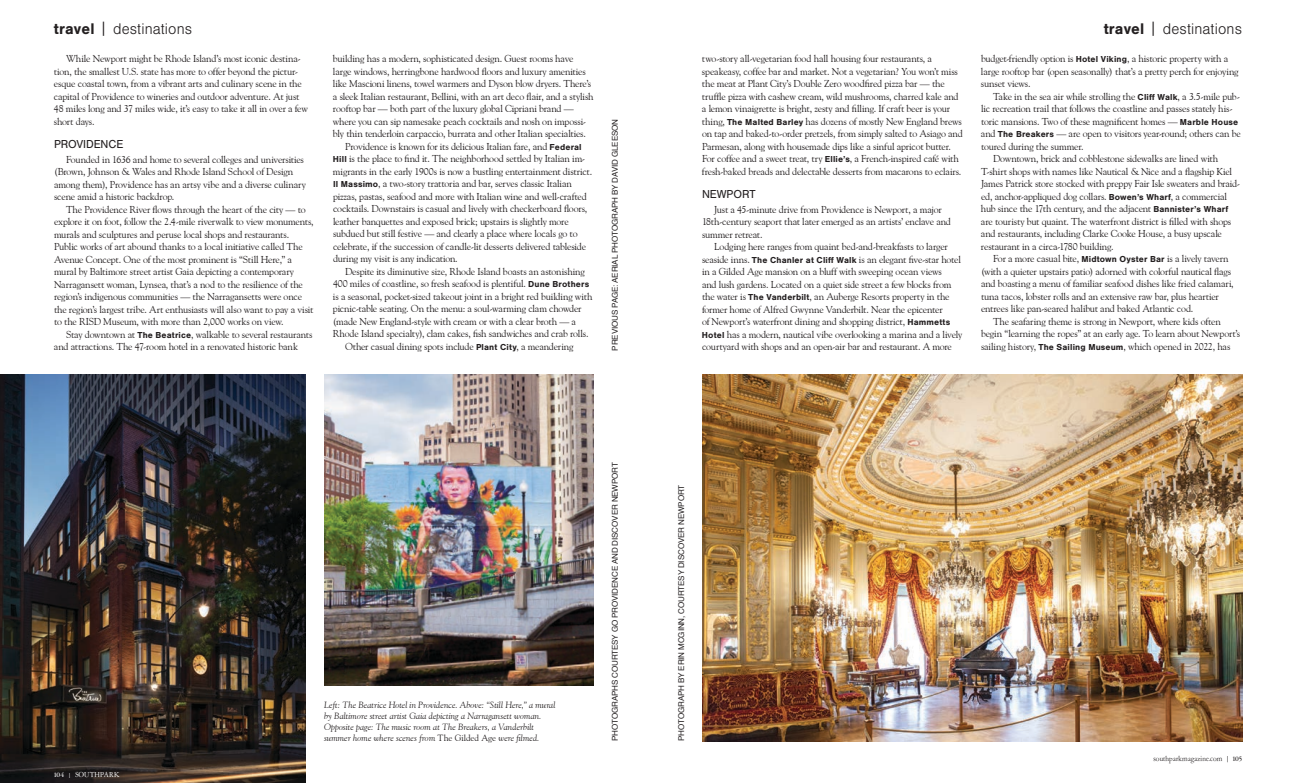
<style>
.page{position:relative;width:1296px;height:783px;background:#fff}
.page>*{position:absolute;margin:0;border:0;box-sizing:border-box;transform-origin:0 0}
.t1{font:300 16px "Sans Pro";letter-spacing:.01em;color:#231f20}
.t2{font:12px "Sans Pro";letter-spacing:-.01em;color:#231f20}
.t3{font:10px/12.5px "Goudy Old Style BT";letter-spacing:-.02em;color:#231f20}
.t4{font:italic 9px/11px "Goudy Old Style BT";letter-spacing:.005em;color:#231f20}
.t5{font:8px "Helvetica";letter-spacing:-.01em;color:#231f20}
.t6{font:7.5px "Amsterdamer Garamont Pro";letter-spacing:.02em;color:#231f20}
.t7{font:7.5px "Amsterdamer Garamont Pro";letter-spacing:.025em;color:#fff}
.s1{font-weight:700}
.s2{font-size:17px}
.s3{font-family:"Sans Pro";font-weight:700;font-size:9px}
.s4{font-size:6px}
.s5{font-style:normal}
</style>
<div class="page">
<img style="left:0;top:375px;width:306px;height:408px">
<div style="left:48px;top:766px;width:77px;height:17px;background:#231f20;opacity:.5"></div>
<img style="left:324px;top:375px;width:270px;height:310px">
<img style="left:702px;top:375px;width:540px;height:366px">
<h1 class="t1" style="left:54px;top:21px;width:140px"><span class="s1">travel</span> <span class="s2">|</span> destinations</h1>
<h1 class="t1" style="left:1104px;top:21px;width:140px"><span class="s1">travel</span> <span class="s2">|</span> destinations</h1>
<p class="t3" style="left:54px;top:52px;width:255px;text-indent:12px">While Newport might be Rhode Island’s most iconic destina&shy;tion, the smallest U.S. state has more to offer beyond the pictur&shy;esque coastal town, from a vibrant arts and culinary scene in the capital of Providence to wineries and outdoor adventure. At just 48 miles long and 37 miles wide, it’s easy to take it all in over a few short days.</p>
<p class="t2" style="left:54px;top:137px;width:71px">PROVIDENCE</p>
<p class="t3" style="left:54px;top:153px;width:253px;text-indent:12px">Founded in 1636 and home to several colleges and universities (Brown, Johnson &amp; Wales and Rhode Island School of Design among them), Providence has an artsy vibe and a diverse culinary scene amid a historic backdrop.</p>
<p class="t3" style="left:54px;top:203px;width:261px;text-indent:12px">The Providence River flows through the heart of the city — to explore it on foot, follow the 2.4-mile riverwalk to view monuments, murals and sculptures and peruse local shops and restaurants.<br>Public works of art abound thanks to a local initiative called The Avenue Concept. One of the most prominent is “Still Here,” a mural by Baltimore street artist Gaia depicting a contemporary Narragansett woman, Lynsea, that’s a nod to the resilience of the region’s indigenous communities — the Narragansetts were once the region’s largest tribe. Art enthusiasts will also want to pay a visit to the RISD Museum, with more than 2,000 works on view.</p>
<p class="t3" style="left:54px;top:328px;width:260px;text-indent:12px">Stay downtown at <span class="s3">The Beatrice</span>, walkable to several restaurants and attractions. The 47-room hotel in a renovated historic bank</p>
<p class="t3" style="left:702px;top:52px;width:262px">two-story all-vegetarian food hall housing four restaurants, a speakeasy, coffee bar and market. Not a vegetarian? You won’t miss the meat at Plant City’s Double Zero woodfired pizza bar — the truffle pizza with cashew cream, wild mushrooms, charred kale and a lemon vinaigrette is bright, zesty and filling. If craft beer is your thing, <span class="s3">The Malted Barley</span> has dozens of mostly New England brews on tap and baked-to-order pretzels, from simply salted to Asiago and Parmesan, along with housemade dips like a sinful apricot butter.<br>For coffee and a sweet treat, try <span class="s3">Ellie’s</span>, a French-inspired café with fresh-baked breads and delectable desserts from macarons to eclairs.</p>
<p class="t2" style="left:702px;top:187px;width:55px">NEWPORT</p>
<p class="t3" style="left:702px;top:203px;width:251px;text-indent:12px">Just a 45-minute drive from Providence is Newport, a major<br>18th-century seaport that later emerged as an artists’ enclave and summer retreat.</p>
<p class="t3" style="left:702px;top:240px;width:262px;text-indent:12px">Lodging here ranges from quaint bed-and-breakfasts to larger seaside inns. <span class="s3">The Chanler at Cliff Walk</span> is an elegant five-star hotel in a Gilded Age mansion on a bluff with sweeping ocean views<br>and lush gardens. Located on a quiet side street a few blocks from the water is <span class="s3">The Vanderbilt</span>, an Auberge Resorts property in the former home of Alfred Gwynne Vanderbilt. Near the epicenter<br>of Newport’s waterfront dining and shopping district, <span class="s3">Hammetts Hotel</span> has a modern, nautical vibe overlooking a marina and a lively courtyard with shops and an open-air bar and restaurant. A more</p>
<p class="t3" style="left:981px;top:52px;width:259px">budget-friendly option is <span class="s3">Hotel Viking</span>, a historic property with a large rooftop bar (open seasonally) that’s a pretty perch for enjoying sunset views.</p>
<p class="t3" style="left:993px;top:90px;width:248px">Take in the sea air while strolling the <span class="s3">Cliff Walk</span>, a 3.5-mile pub-</p>
<p class="t3" style="left:981px;top:102px;width:253px">lic recreation trail that follows the coastline and passes stately his-</p>
<p class="t3" style="left:981px;top:115px;width:259px">toric mansions. Two of these magnificent homes — <span class="s3">Marble House</span></p>
<p class="t3" style="left:981px;top:127px;width:261px">and <span class="s3">The Breakers</span> — are open to visitors year-round; others can be</p>
<p class="t3" style="left:981px;top:140px;width:104px">toured during the summer.</p>
<p class="t3" style="left:993px;top:152px;width:227px">Downtown, brick and cobblestone sidewalks are lined with</p>
<p class="t3" style="left:981px;top:165px;width:253px">T-shirt shops with names like Nautical &amp; Nice and a flagship Kiel</p>
<p class="t3" style="left:981px;top:177px;width:261px">James Patrick store stocked with preppy Fair Isle sweaters and braid-</p>
<p class="t3" style="left:981px;top:190px;width:248px">ed, anchor-appliqued dog collars. <span class="s3">Bowen’s Wharf</span>, a commercial</p>
<p class="t3" style="left:981px;top:202px;width:249px">hub since the 17th century, and the adjacent <span class="s3">Bannister’s Wharf</span></p>
<p class="t3" style="left:981px;top:215px;width:252px">are touristy but quaint. The waterfront district is filled with shops</p>
<p class="t3" style="left:981px;top:227px;width:243px">and restaurants, including Clarke Cooke House, a busy upscale</p>
<p class="t3" style="left:981px;top:240px;width:134px">restaurant in a circa-1780 building.</p>
<p class="t3" style="left:993px;top:252px;width:237px">For a more casual bite, <span class="s3">Midtown Oyster Bar</span> is a lively tavern</p>
<p class="t3" style="left:981px;top:265px;width:252px">(with a quieter upstairs patio) adorned with colorful nautical flags</p>
<p class="t3" style="left:981px;top:277px;width:254px">and boasting a menu of familiar seafood dishes like fried calamari,</p>
<p class="t3" style="left:981px;top:290px;width:239px">tuna tacos, lobster rolls and an extensive raw bar, plus heartier</p>
<p class="t3" style="left:981px;top:302px;width:214px">entrees like pan-seared halibut and baked Atlantic cod.</p>
<p class="t3" style="left:993px;top:315px;width:229px">The seafaring theme is strong in Newport, where kids often</p>
<p class="t3" style="left:981px;top:327px;width:261px">begin “learning the ropes” at an early age. To learn about Newport’s</p>
<p class="t3" style="left:981px;top:340px;width:251px">sailing history, <span class="s3">The Sailing Museum</span>, which opened in 2022, has</p>
<p class="t3" style="left:333px;top:52px;width:242px">building has a modern, sophisticated design. Guest rooms have</p>
<p class="t3" style="left:333px;top:65px;width:254px">large windows, herringbone hardwood floors and luxury amenities</p>
<p class="t3" style="left:333px;top:77px;width:260px">like Mascioni linens, towel warmers and Dyson blow dryers. There’s</p>
<p class="t3" style="left:333px;top:90px;width:262px">a sleek Italian restaurant, Bellini, with an art deco flair, and a stylish</p>
<p class="t3" style="left:333px;top:102px;width:242px">rooftop bar — both part of the luxury global Cipriani brand —</p>
<p class="t3" style="left:333px;top:115px;width:255px">where you can sip namesake peach cocktails and nosh on impossi-</p>
<p class="t3" style="left:333px;top:127px;width:254px">bly thin tenderloin carpaccio, burrata and other Italian specialties.</p>
<p class="t3" style="left:345px;top:140px;width:238px">Providence is known for its delicious Italian fare, and <span class="s3">Federal</span></p>
<p class="t3" style="left:333px;top:152px;width:254px"><span class="s3">Hill</span> is the place to find it. The neighborhood settled by Italian im-</p>
<p class="t3" style="left:333px;top:165px;width:261px">migrants in the early 1900s is now a bustling entertainment district.</p>
<p class="t3" style="left:333px;top:177px;width:240px"><span class="s3">Il Massimo</span>, a two-story trattoria and bar, serves classic Italian</p>
<p class="t3" style="left:333px;top:190px;width:255px">pizzas, pastas, seafood and more with Italian wine and well-crafted</p>
<p class="t3" style="left:333px;top:202px;width:256px">cocktails. Downstairs is casual and lively with checkerboard floors,</p>
<p class="t3" style="left:333px;top:215px;width:237px">leather banquettes and exposed brick; upstairs is slightly more</p>
<p class="t3" style="left:333px;top:227px;width:246px">subdued but still festive — and clearly a place where locals go to</p>
<p class="t3" style="left:333px;top:240px;width:255px">celebrate, if the succession of candle-lit desserts delivered tableside</p>
<p class="t3" style="left:333px;top:252px;width:126px">during my visit is any indication.</p>
<p class="t3" style="left:345px;top:265px;width:241px">Despite its diminutive size, Rhode Island boasts an astonishing</p>
<p class="t3" style="left:333px;top:277px;width:258px">400 miles of coastline, so fresh seafood is plentiful. <span class="s3">Dune Brothers</span></p>
<p class="t3" style="left:333px;top:290px;width:261px">is a seasonal, pocket-sized takeout joint in a bright red building with</p>
<p class="t3" style="left:333px;top:302px;width:250px">picnic-table seating. On the menu: a soul-warming clam chowder</p>
<p class="t3" style="left:333px;top:315px;width:245px">(made New England-style with cream or with a clear broth — a</p>
<p class="t3" style="left:333px;top:327px;width:257px">Rhode Island specialty), clam cakes, fish sandwiches and crab rolls.</p>
<p class="t3" style="left:345px;top:340px;width:230px">Other casual dining spots include <span class="s3">Plant City</span>, a meandering</p>
<p class="t5" style="left:609px;top:351px;width:233px;rotate:-90deg">PREVIOUS PAGE: AERIAL PHOTOGRAPH BY DAVID GLEESON</p>
<p class="t7" style="left:54px;top:771px;width:67px"><span class="s1">104</span> <span class="s4">|</span> SOUTHPARK</p>
<p class="t4" style="left:324px;top:699px;width:233px">Left: The Beatrice Hotel in Providence. Above: “Still Here,” a mural by Baltimore street artist Gaia depicting a Narragansett woman.<br>Opposite page: The music room at The Breakers, a Vanderbilt summer home where scenes from <span class="s5">The Gilded Age</span> were filmed.</p>
<p class="t5" style="left:609px;top:741px;width:280px;rotate:-90deg">PHOTOGRAPHS COURTESY GO PROVIDENCE AND DISCOVER NEWPORT</p>
<p class="t5" style="left:675px;top:741px;width:258px;rotate:-90deg">PHOTOGRAPH BY ERIN MCGINN, COURTESY DISCOVER NEWPORT</p>
<p class="t6" style="left:1154px;top:754px;width:90px">southparkmagazine.com | <span class="s1">105</span></p>
</div>
